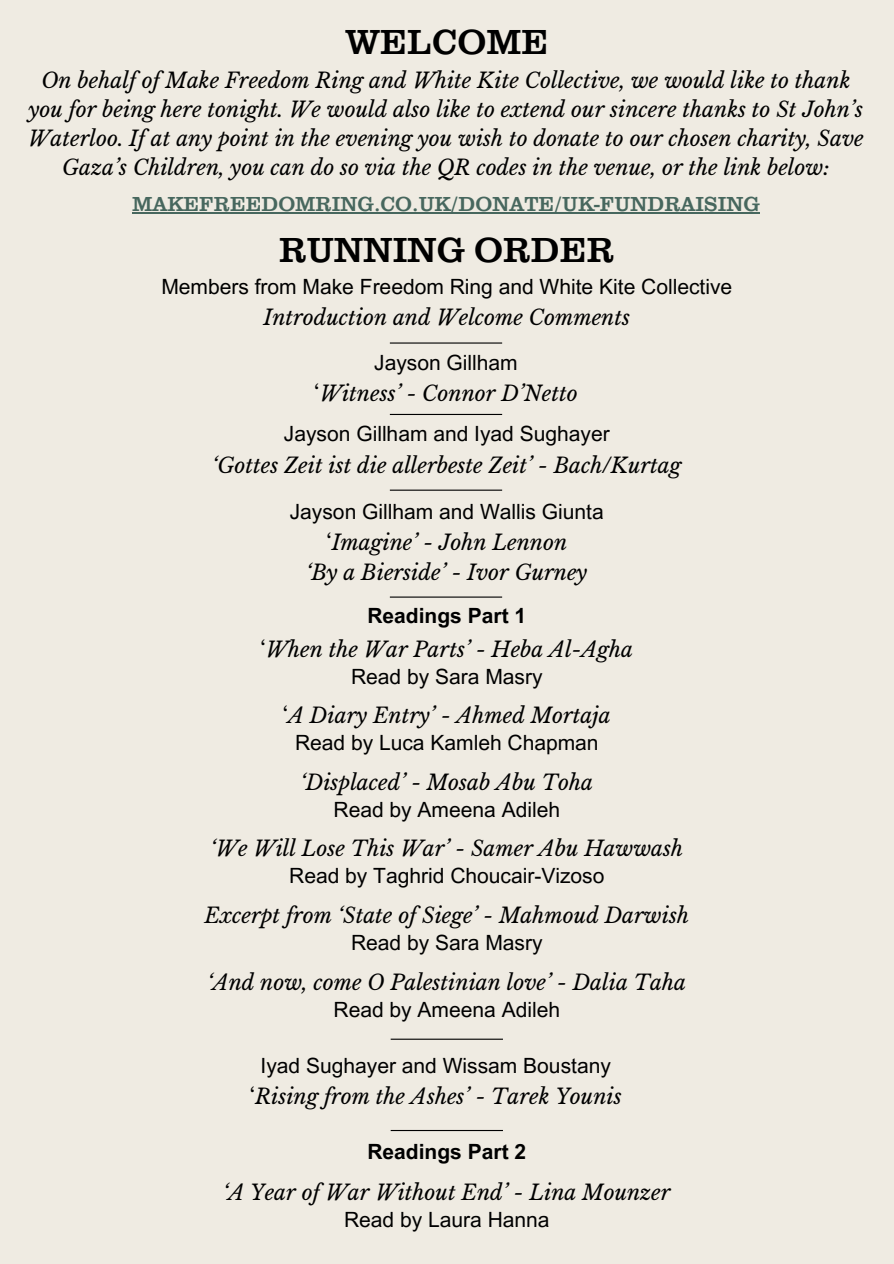
<style>
.page{position:relative;width:894px;height:1264px;background:#fff}
.page>*{position:absolute;margin:0;border:0;box-sizing:border-box;transform-origin:0 0}
.t1{font:36px "Clarendon URW";color:#000}
.t2{font:italic 21px/29.2px "Libre Baskerville";color:#000;text-align:center}
.t3{font:21px "Arial MT Pro";color:#000}
.t4{font:21px "Clarendon URW";color:#47675e}
.t5{font:700 21px "Arial MT Pro";color:#000}
.s1{font-style:normal}
</style>
<div class="page">
<div style="left:0;top:0;width:893px;height:1263px;background:#efebe2"></div>
<hr style="left:132px;top:212px;width:627px;height:1px;background:#47675e">
<hr style="left:390px;top:489px;width:112px;height:1px;background:#000">
<hr style="left:390px;top:596px;width:112px;height:1px;background:#000">
<hr style="left:390px;top:1038px;width:113px;height:1px;background:#000">
<hr style="left:390px;top:1129px;width:113px;height:2px;background:#000">
<hr style="left:390px;top:414px;width:112px;height:1px;background:#000">
<hr style="left:390px;top:342px;width:112px;height:1px;background:#000">
<h1 class="t1" style="left:345px;top:30px;width:204px">WELCOME</h1>
<p class="t2" style="left:28px;top:66px;width:836px">On behalf of Make Freedom Ring and White Kite Collective, we would like to thank you for being here tonight. We would also like to extend our sincere thanks to St John’s Waterloo. If at any point in the evening you wish to donate to our chosen charity, Save Gaza’s Children, you can do so via the QR codes in the venue, or the link below:</p>
<h2 class="t4" style="left:132px;top:197px;width:629px">MAKEFREEDOMRING.CO.UK/DONATE/UK-FUNDRAISING</h2>
<h1 class="t1" style="left:279px;top:238px;width:337px">RUNNING ORDER</h1>
<p class="t3" style="left:161px;top:279px;width:572px">Members from Make Freedom Ring and White Kite Collective</p>
<p class="t2" style="left:263px;top:303px;width:368px">Introduction and Welcome Comments</p>
<p class="t3" style="left:374px;top:354px;width:145px">Jayson Gillham</p>
<p class="t2" style="left:314px;top:379px;width:265px"><span class="s1">‘</span>Witness’ - Connor D’Netto</p>
<p class="t3" style="left:284px;top:426px;width:327px">Jayson Gillham and Iyad Sughayer</p>
<h3 class="t2" style="left:212px;top:450px;width:470px">‘Gottes Zeit ist die allerbeste Zeit’ - Bach/Kurtag</h3>
<p class="t3" style="left:290px;top:503px;width:315px">Jayson Gillham and Wallis Giunta</p>
<p class="t2" style="left:326px;top:528px;width:242px"><span class="s1">‘</span>Imagine’ - John Lennon</p>
<p class="t2" style="left:306px;top:557px;width:282px">‘By a Bierside’ - Ivor Gurney</p>
<p class="t5" style="left:367px;top:607px;width:160px">Readings Part 1</p>
<p class="t2" style="left:260px;top:634px;width:374px"><span class="s1">‘</span>When the War Parts’ - Heba Al-Agha</p>
<p class="t3" style="left:351px;top:668px;width:193px">Read by Sara Masry</p>
<p class="t2" style="left:283px;top:701px;width:329px"><span class="s1">‘</span>A Diary Entry’ - Ahmed Mortaja</p>
<p class="t3" style="left:295px;top:735px;width:305px">Read by Luca Kamleh Chapman</p>
<h3 class="t2" style="left:300px;top:768px;width:294px">‘Displaced’ - Mosab Abu Toha</h3>
<p class="t3" style="left:333px;top:801px;width:228px">Read by Ameena Adileh</p>
<p class="t2" style="left:210px;top:833px;width:474px">‘We Will Lose This War’ - Samer Abu Hawwash</p>
<p class="t3" style="left:289px;top:867px;width:316px">Read by Taghrid Choucair-Vizoso</p>
<p class="t2" style="left:204px;top:901px;width:486px">Excerpt from ‘State of Siege’ - Mahmoud Darwish</p>
<p class="t3" style="left:351px;top:935px;width:193px">Read by Sara Masry</p>
<p class="t2" style="left:207px;top:968px;width:480px">‘And now, come O Palestinian love’ - Dalia Taha</p>
<p class="t3" style="left:333px;top:1001px;width:228px">Read by Ameena Adileh</p>
<p class="t3" style="left:260px;top:1057px;width:351px">Iyad Sughayer and Wissam Boustany</p>
<p class="t2" style="left:250px;top:1082px;width:373px"><span class="s1">‘</span>Rising from the Ashes’ - Tarek Younis</p>
<p class="t5" style="left:367px;top:1143px;width:160px">Readings Part 2</p>
<p class="t2" style="left:223px;top:1178px;width:448px">‘A Year of War Without End’ - Lina Mounzer</p>
<p class="t3" style="left:344px;top:1211px;width:207px">Read by Laura Hanna</p>
</div>
